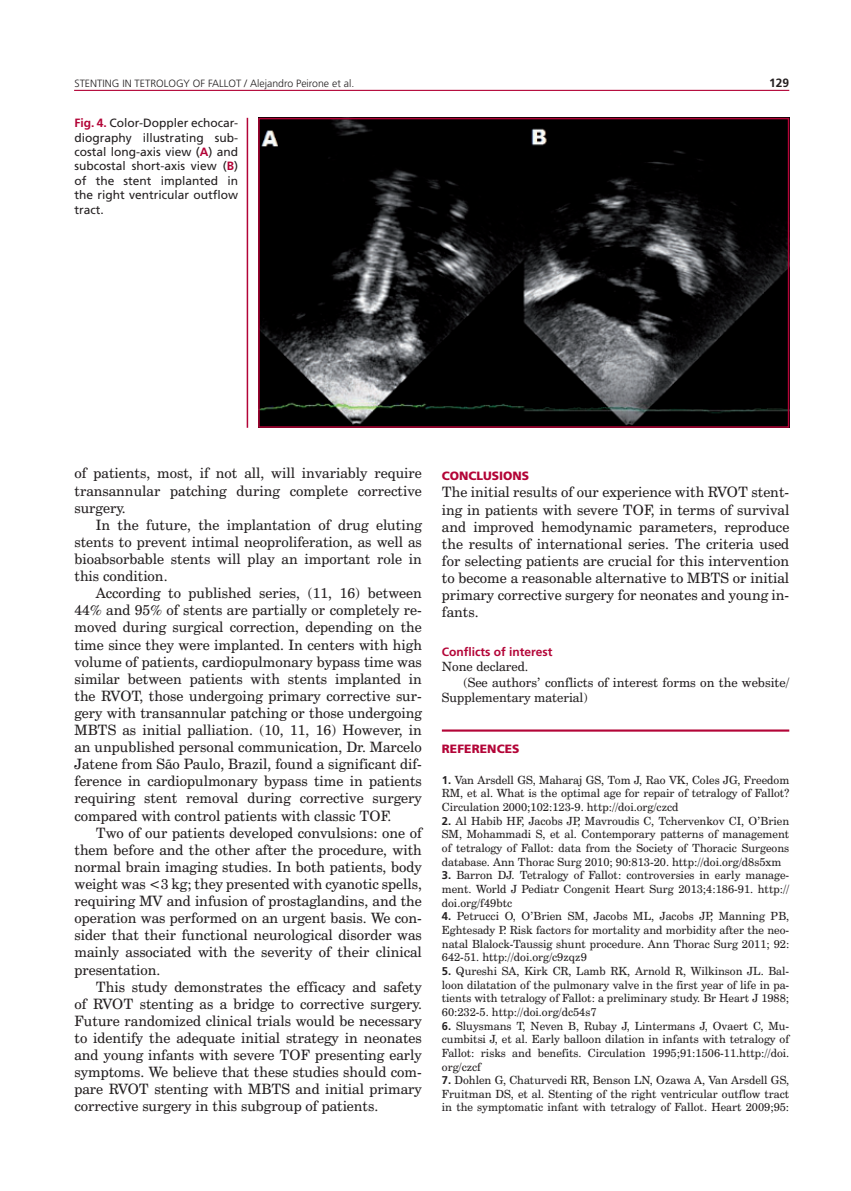
<style>
.page{position:relative;width:851px;height:1191px;background:#fff}
.page>*{position:absolute;margin:0;border:0;box-sizing:border-box;transform-origin:0 0}
.t1{font:14.25px/17.1px "Century Schoolbook BT";color:#231f20;text-align:justify}
.t2{font:12.75px "Century Schoolbook BT";color:#231f20}
.t3{font:12px/14.4px "Frutiger";color:#231f20;text-align:justify}
.t4{font:12px "Frutiger Black B";color:#b30437}
.t5{font:700 12px "Frutiger LT Std";color:#b30437}
.t6{font:700 12px "Frutiger LT Std";color:#231f20}
.t7{font:11.25px/13.6px "Century Schoolbook BT";color:#231f20;text-align:justify}
.t8{font:300 10.5px "Frutiger LT Std";color:#231f20}
.s1{font-family:"Frutiger LT Std";font-weight:700;color:#b30437}
.s2{font-family:"Frutiger LT Std";font-weight:700}
</style>
<div class="page">
<hr style="left:74px;top:90px;width:715px;height:1px;background:#b30437">
<img style="left:261px;top:121px;width:525px;height:304px">
<div style="left:258px;top:118px;width:531px;height:310px;border:2px solid #b30437"></div>
<hr style="left:246px;top:118px;width:2px;height:310px;background:#b30437">
<hr style="left:442px;top:729px;width:347px;height:2px;background:#b30437">
<p class="t8" style="left:74px;top:77px;width:7px">STENTING</p>
<p class="t8" style="left:122px;top:77px;width:19px">IN TETRO</p>
<p class="t8" style="left:164px;top:77px;width:13px">LOGY</p>
<p class="t8" style="left:193px;top:77px;width:163px">OF FALLOT / Alejandro Peirone et al.</p>
<p class="t6" style="left:769px;top:75px;width:22px">129</p>
<p class="t3" style="left:74px;top:116px;width:165px"><span class="s1">Fig. 4.</span> Color-Doppler echocar&shy;diography illustrating sub&shy;costal long-axis view (<span class="s1">A</span>) and subcostal short-axis view (<span class="s1">B</span>) of the stent implanted in the right ventricular outflow tract.</p>
<p class="t1" style="left:74px;top:464px;width:349px">of patients, most, if not all, will invariably require transannular patching during complete corrective surgery.</p>
<p class="t1" style="left:74px;top:516px;width:349px;text-indent:21px">In the future, the implantation of drug eluting stents to prevent intimal neoproliferation, as well as bioabsorbable stents will play an important role in this condition.</p>
<p class="t1" style="left:74px;top:584px;width:349px;text-indent:21px">According to published series, (11, 16) between 44% and 95% of stents are partially or completely re&shy;moved during surgical correction, depending on the time since they were implanted. In centers with high volume of patients, cardiopulmonary bypass time was similar between patients with stents implanted in the RVOT, those undergoing primary corrective sur&shy;gery with transannular patching or those undergoing MBTS as initial palliation. (10, 11, 16) However, in an unpublished personal communication, Dr. Marcelo Jatene from São Paulo, Brazil, found a significant dif&shy;ference in cardiopulmonary bypass time in patients requiring stent removal during corrective surgery compared with control patients with classic TOF.</p>
<p class="t1" style="left:74px;top:824px;width:349px;text-indent:21px">Two of our patients developed convulsions: one of them before and the other after the procedure, with normal brain imaging studies. In both patients, body weight was &lt;3 kg; they presented with cyanotic spells, requiring MV and infusion of prostaglandins, and the operation was performed on an urgent basis. We con&shy;sider that their functional neurological disorder was mainly associated with the severity of their clinical presentation.</p>
<p class="t1" style="left:74px;top:977px;width:349px;text-indent:21px">This study demonstrates the efficacy and safety of RVOT stenting as a bridge to corrective surgery.<br>Future randomized clinical trials would be necessary to identify the adequate initial strategy in neonates and young infants with severe TOF presenting early symptoms. We believe that these studies should com&shy;pare RVOT stenting with MBTS and initial primary corrective surgery in this subgroup of patients.</p>
<p class="t4" style="left:442px;top:469px;width:89px">CONCLUSIONS</p>
<p class="t1" style="left:442px;top:483px;width:349px">The initial results of our experience with RVOT stent&shy;ing in patients with severe TOF, in terms of survival and improved hemodynamic parameters, reproduce the results of international series. The criteria used for selecting patients are crucial for this intervention to become a reasonable alternative to MBTS or initial primary corrective surgery for neonates and young in&shy;fants.</p>
<p class="t5" style="left:442px;top:644px;width:112px">Conflicts of interest</p>
<p class="t2" style="left:442px;top:659px;width:88px">None declared.</p>
<p class="t2" style="left:463px;top:674px;width:327px">(See authors’ conflicts of interest forms on the website/</p>
<p class="t2" style="left:442px;top:689px;width:148px">Supplementary material)</p>
<p class="t4" style="left:442px;top:742px;width:79px">REFERENCES</p>
<p class="t7" style="left:442px;top:773px;width:349px"><span class="s2">1.</span> Van Arsdell GS, Maharaj GS, Tom J, Rao VK, Coles JG, Freedom RM, et al. What is the optimal age for repair of tetralogy of Fallot?<br>Circulation 2000;102:123-9. http://doi.org/czcd</p>
<p class="t7" style="left:442px;top:814px;width:349px"><span class="s2">2.</span> Al Habib HF, Jacobs JP, Mavroudis C, Tchervenkov CI, O’Brien SM, Mohammadi S, et al. Contemporary patterns of management of tetralogy of Fallot: data from the Society of Thoracic Surgeons database. Ann Thorac Surg 2010; 90:813-20. http://doi.org/d8s5xm</p>
<p class="t7" style="left:442px;top:868px;width:349px"><span class="s2">3.</span> Barron DJ. Tetralogy of Fallot: controversies in early manage&shy;ment. World J Pediatr Congenit Heart Surg 2013;4:186-91. http:// doi.org/f49btc</p>
<p class="t7" style="left:442px;top:909px;width:349px"><span class="s2">4.</span> Petrucci O, O’Brien SM, Jacobs ML, Jacobs JP, Manning PB, Eghtesady P. Risk factors for mortality and morbidity after the neo&shy;natal Blalock-Taussig shunt procedure. Ann Thorac Surg 2011; 92:<br>642-51. http://doi.org/c9zqz9</p>
<p class="t7" style="left:442px;top:964px;width:349px"><span class="s2">5.</span> Qureshi SA, Kirk CR, Lamb RK, Arnold R, Wilkinson JL. Bal&shy;loon dilatation of the pulmonary valve in the first year of life in pa&shy;tients with tetralogy of Fallot: a preliminary study. Br Heart J 1988; 60:232-5. http://doi.org/dc54s7</p>
<p class="t7" style="left:442px;top:1018px;width:349px"><span class="s2">6.</span> Sluysmans T, Neven B, Rubay J, Lintermans J, Ovaert C, Mu&shy;cumbitsi J, et al. Early balloon dilation in infants with tetralogy of Fallot: risks and benefits. Circulation 1995;91:1506-11.http://doi. org/czcf</p>
<p class="t7" style="left:442px;top:1073px;width:349px"><span class="s2">7.</span> Dohlen G, Chaturvedi RR, Benson LN, Ozawa A, Van Arsdell GS, Fruitman DS, et al. Stenting of the right ventricular outflow tract in the symptomatic infant with tetralogy of Fallot. Heart 2009;95:</p>
</div>
